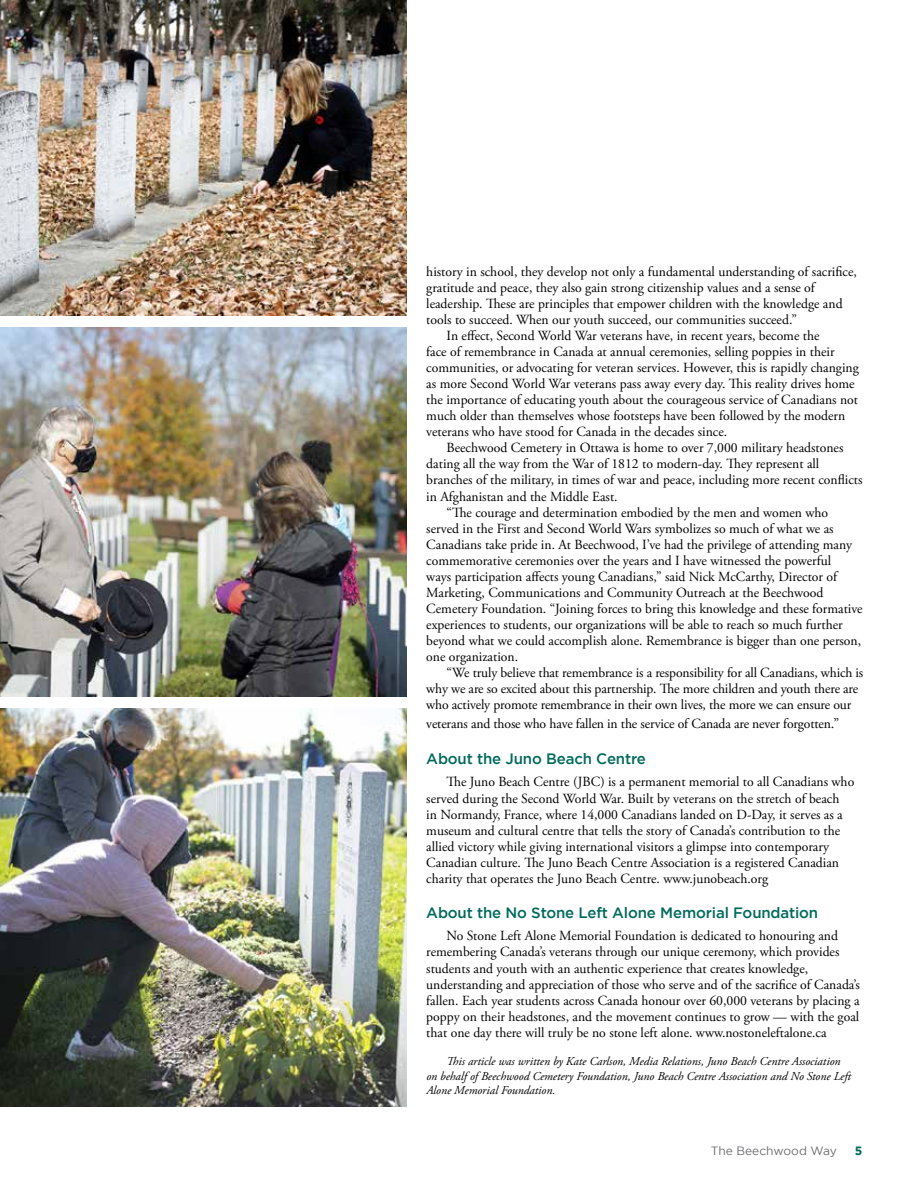
<style>
.page{position:relative;width:918px;height:1188px;background:#fff}
.page>*{position:absolute;margin:0;border:0;box-sizing:border-box;transform-origin:0 0}
.t1{font:500 15px "Gotham";letter-spacing:-.01em;color:#006a5b}
.t2{font:13.95px/16px "Adobe Garamond Pro";color:#000}
.t3{font:italic 12px/14.4px "Adobe Garamond Pro";color:#000}
.t4{font:12px "Gotham";color:#6d6e71}
.t5{font:700 12px "Gotham";color:#006a5b}
.s1{font-size:14.25px}
</style>
<div class="page">
<img style="left:0;top:0;width:406px;height:315px">
<img style="left:0;top:327px;width:406px;height:369px">
<img style="left:0;top:708px;width:406px;height:399px">
<img style="left:0;top:756px;width:1px;height:351px">
<p class="t2" style="left:426px;top:264px;width:432px">history in school, they develop not only a fundamental understanding of sacrifice,</p>
<p class="t2" style="left:426px;top:280px;width:390px">gratitude and peace, they also gain strong citizenship values and a sense of</p>
<p class="t2" style="left:426px;top:296px;width:418px">leadership. These are principles that empower children with the knowledge and</p>
<p class="t2" style="left:426px;top:312px;width:372px">tools to succeed. When our youth succeed, our communities succeed.”</p>
<p class="t2" style="left:447px;top:328px;width:374px">In effect, Second World War veterans have, in recent years, become the</p>
<p class="t2" style="left:426px;top:344px;width:410px">face of remembrance in Canada at annual ceremonies, selling poppies in their</p>
<p class="t2" style="left:426px;top:360px;width:434px">communities, or advocating for veteran services. However, this is rapidly changing</p>
<p class="t2" style="left:426px;top:376px;width:430px">as more Second World War veterans pass away every day. This reality drives home</p>
<p class="t2" style="left:426px;top:392px;width:433px">the importance of educating youth about the courageous service of Canadians not</p>
<p class="t2" style="left:426px;top:408px;width:421px">much older than themselves whose footsteps have been followed by the modern</p>
<p class="t2" style="left:426px;top:424px;width:302px">veterans who have stood for Canada in the decades since.</p>
<p class="t2" style="left:447px;top:440px;width:398px">Beechwood Cemetery in Ottawa is home to over 7,000 military headstones</p>
<p class="t2" style="left:426px;top:456px;width:394px">dating all the way from the War of 1812 to modern-day. They represent all</p>
<p class="t2" style="left:426px;top:473px;width:438px">branches of the military, in times of war and peace, including more recent conflicts</p>
<p class="t2" style="left:426px;top:489px;width:193px">in Afghanistan and the Middle East.</p>
<p class="t2" style="left:447px;top:505px;width:383px">“The courage and determination embodied by the men and women who</p>
<p class="t2" style="left:426px;top:521px;width:409px">served in the First and Second World Wars symbolizes so much of what we as</p>
<p class="t2" style="left:426px;top:537px;width:427px">Canadians take pride in. At Beechwood, I’ve had the privilege of attending many</p>
<p class="t2" style="left:426px;top:553px;width:406px">commemorative ceremonies over the years and I have witnessed the powerful</p>
<p class="t2" style="left:426px;top:569px;width:412px">ways participation affects young Canadians,” said Nick McCarthy, Director of</p>
<p class="t2" style="left:426px;top:585px;width:399px">Marketing, Communications and Community Outreach at the Beechwood</p>
<p class="t2" style="left:426px;top:601px;width:438px">Cemetery Foundation. “Joining forces to bring this knowledge and these formative</p>
<p class="t2" style="left:426px;top:617px;width:418px">experiences to students, our organizations will be able to reach so much further</p>
<p class="t2" style="left:426px;top:633px;width:436px">beyond what we could accomplish alone. Remembrance is bigger than one person,</p>
<p class="t2" style="left:426px;top:649px;width:93px">one organization.</p>
<p class="t2" style="left:447px;top:665px;width:418px">“We truly believe that remembrance is a responsibility for all Canadians, which is</p>
<p class="t2" style="left:426px;top:681px;width:433px">why we are so excited about this partnership. The more children and youth there are</p>
<p class="t2" style="left:426px;top:697px;width:426px">who actively promote remembrance in their own lives, the more we can ensure our</p>
<p class="t2" style="left:426px;top:716px;width:414px">veterans and those who have fallen in the service of Canada are never forgotten<span class="s1">.”</span></p>
<p class="t1" style="left:426px;top:750px;width:221px">About the Juno Beach Centre</p>
<p class="t2" style="left:426px;top:775px;width:429px;text-indent:20px">The Juno Beach Centre (JBC) is a permanent memorial to all Canadians who served during the Second World War. Built by veterans on the stretch of beach<br>in Normandy, France, where 14,000 Canadians landed on D-Day, it serves as a museum and cultural centre that tells the story of Canada’s contribution to the allied victory while giving international visitors a glimpse into contemporary Canadian culture. The Juno Beach Centre Association is a registered Canadian charity that operates the Juno Beach Centre. www.junobeach.org</p>
<p class="t1" style="left:426px;top:904px;width:393px">About the No Stone Left Alone Memorial Foundation</p>
<p class="t2" style="left:426px;top:928px;width:435px;text-indent:20px">No Stone Left Alone Memorial Foundation is dedicated to honouring and remembering Canada’s veterans through our unique ceremony, which provides students and youth with an authentic experience that creates knowledge, understanding and appreciation of those who serve and of the sacrifice of Canada’s fallen. Each year students across Canada honour over 60,000 veterans by placing a poppy on their headstones, and the movement continues to grow — with the goal that one day there will truly be no stone left alone. www.nostoneleftalone.ca</p>
<p class="t3" style="left:426px;top:1055px;width:426px;text-indent:20px">This article was written by Kate Carlson, Media Relations, Juno Beach Centre Association on behalf of Beechwood Cemetery Foundation, Juno Beach Centre Association and No Stone Left<br>Alone Memorial Foundation.</p>
<p class="t4" style="left:711px;top:1144px;width:127px">The Beechwood Way</p>
<p class="t5" style="left:855px;top:1143px;width:9px">5</p>
</div>
